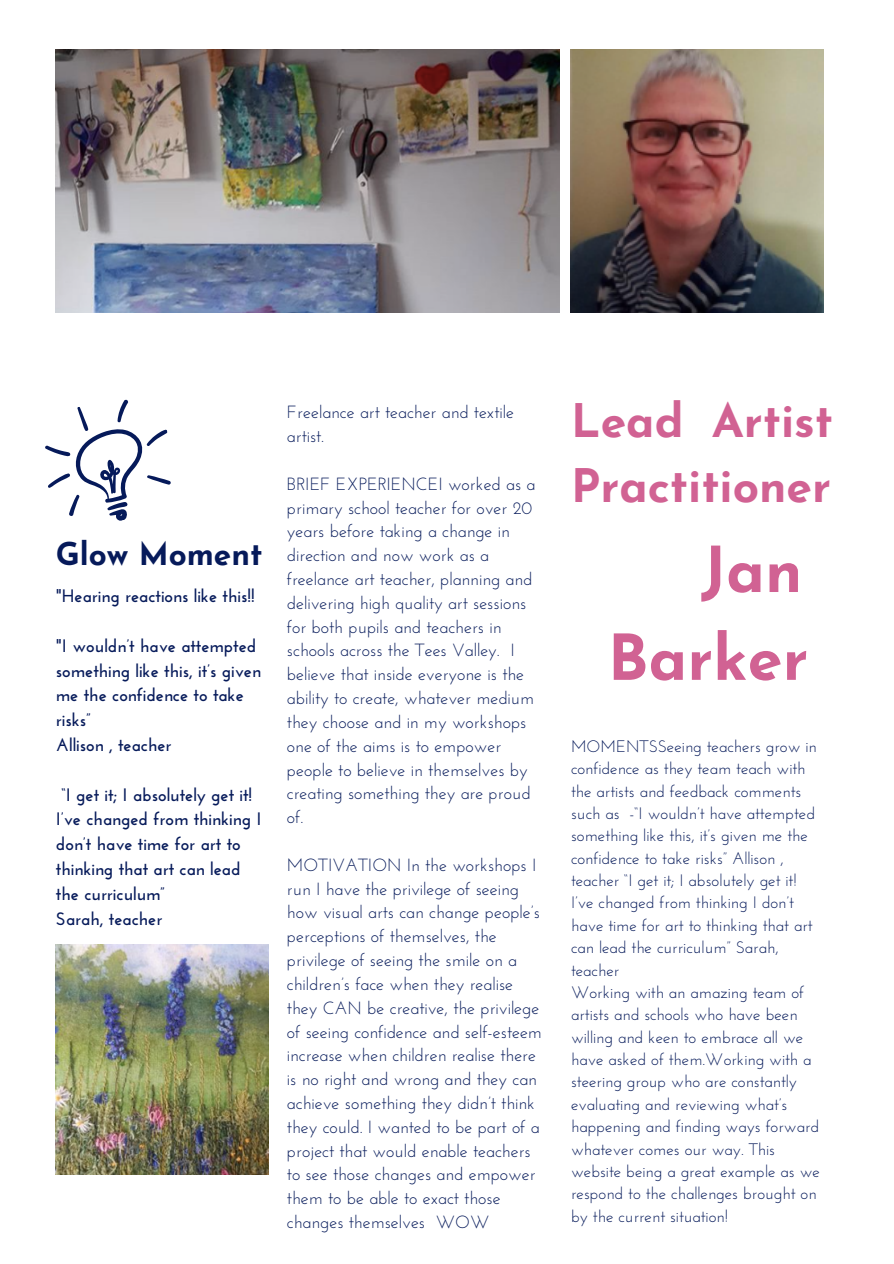
<style>
.page{position:relative;width:894px;height:1264px;background:#fff}
.page>*{position:absolute;margin:0;border:0;box-sizing:border-box;transform-origin:0 0}
.t1{font:700 63px "Josefin Sans";color:#d16293}
.t2{font:700 46.2px/64.7px "Josefin Sans";color:#d16293}
.t3{font:700 31.5px "Josefin Sans";color:#061a5a}
.t4{font:700 18px/24.8px "Josefin Sans";color:#061a5a}
.t5{font:17.7px/23.9px "Josefin Sans";color:#061a5a}
.t6{font:16.5px/22.4px "Josefin Sans";color:#061a5a}
</style>
<div class="page">
<img style="left:56px;top:49px;width:503px;height:264px">
<img style="left:570px;top:49px;width:253px;height:264px">
<img style="left:56px;top:944px;width:213px;height:230px">
<svg style="left:45px;top:399px;width:126px;height:122px"></svg>
<p class="t3" style="left:56px;top:541px;width:208px">Glow Moment</p>
<p class="t4" style="left:56px;top:585px;width:200px">"Hearing reactions like this!!</p>
<p class="t4" style="left:56px;top:635px;width:206px">"I wouldn’t have attempted something like this, it’s given me the confidence to take risks”</p>
<p class="t4" style="left:56px;top:734px;width:117px">Allison , teacher</p>
<p class="t4" style="left:56px;top:783px;width:207px;text-indent:5px">“I get it; I absolutely get it!<br>I’ve changed from thinking I don’t have time for art to thinking that art can lead the curriculum”</p>
<p class="t4" style="left:56px;top:907px;width:108px">Sarah, teacher</p>
<p class="t5" style="left:287px;top:402px;width:228px">Freelance art teacher and textile artist.</p>
<p class="t5" style="left:287px;top:473px;width:250px">BRIEF EXPERIENCEI worked as a primary school teacher for over 20 years before taking a change in direction and now work as a freelance art teacher, planning and delivering high quality art sessions for both pupils and teachers in schools across the Tees Valley. I believe that inside everyone is the ability to create, whatever medium they choose and in my workshops one of the aims is to empower people to believe in themselves by creating something they are proud of.</p>
<p class="t5" style="left:287px;top:854px;width:256px">MOTIVATION In the workshops I run I have the privilege of seeing how visual arts can change people’s perceptions of themselves, the privilege of seeing the smile on a children’s face when they realise they CAN be creative, the privilege of seeing confidence and self-esteem increase when children realise there is no right and wrong and they can achieve something they didn’t think they could. I wanted to be part of a project that would enable teachers to see those changes and empower them to be able to exact those changes themselves WOW</p>
<p class="t2" style="left:571px;top:393px;width:263px">Lead Artist<br>Practitioner</p>
<p class="t1" style="left:700px;top:544px;width:103px">Jan</p>
<p class="t1" style="left:607px;top:632px;width:202px">Barker</p>
<p class="t6" style="left:571px;top:736px;width:247px">MOMENTSSeeing teachers grow in confidence as they team teach with the artists and feedback comments such as -“I wouldn’t have attempted something like this, it’s given me the confidence to take risks” Allison , teacher “I get it; I absolutely get it!<br>I’ve changed from thinking I don’t have time for art to thinking that art can lead the curriculum” Sarah, teacher</p>
<p class="t6" style="left:571px;top:982px;width:250px">Working with an amazing team of artists and schools who have been willing and keen to embrace all we have asked of them.Working with a steering group who are constantly evaluating and reviewing what’s happening and finding ways forward whatever comes our way. This website being a great example as we respond to the challenges brought on by the current situation!</p>
</div>
